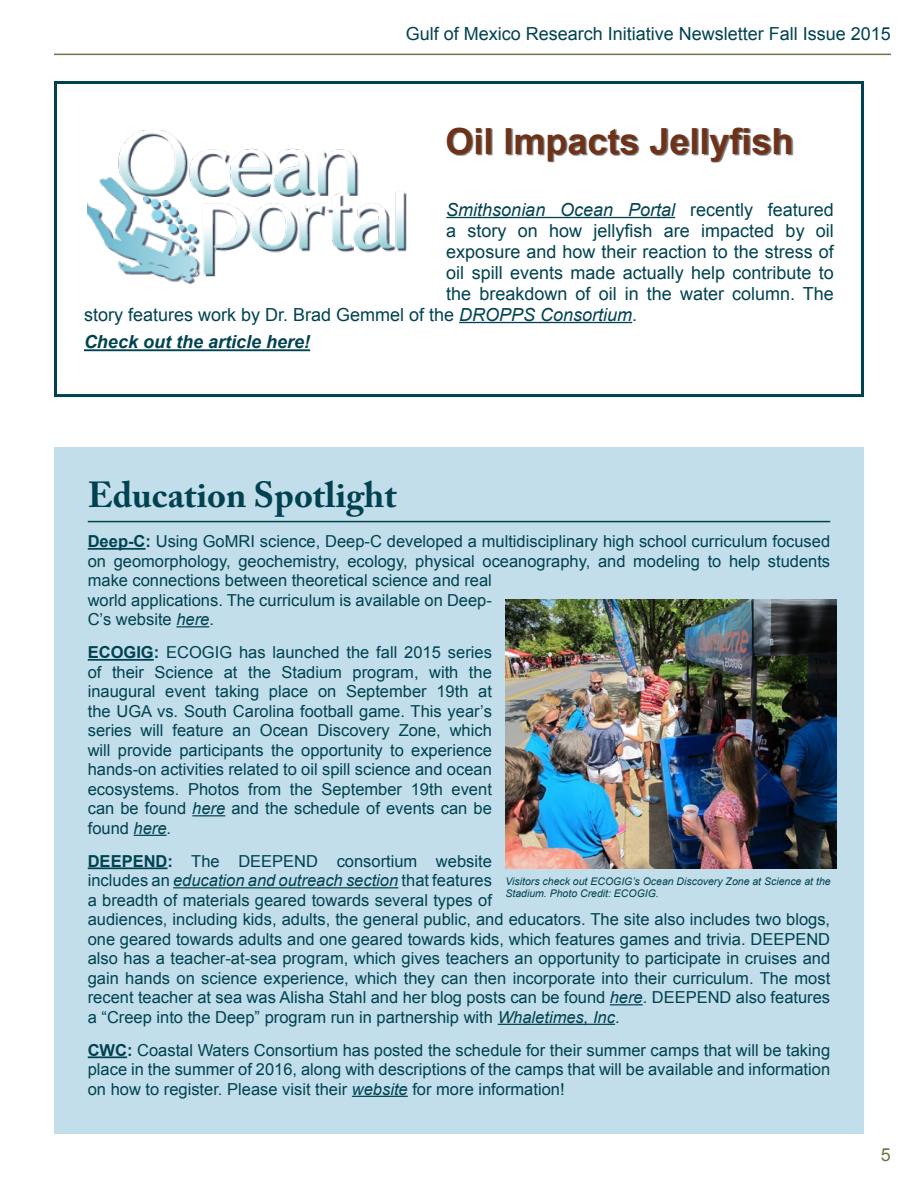
<style>
.page{position:relative;width:918px;height:1188px;background:#fff}
.page>*{position:absolute;margin:0;border:0;box-sizing:border-box;transform-origin:0 0}
.t1{font:700 36px "Arial";color:#6e3219}
.Article_Head_1{font:700 36px "Adobe Caslon Pro";color:#004250}
.t2{font:18px "Arial";color:#004250}
.t3{font:italic 18px "Arial";color:#004250}
.t4{font:italic 700 18px "Arial";color:#004250}
.t5{font:18px "Arial";color:#6e7645}
.t6{font:16.5px/19.5px "Arial";color:#004250}
.Captions{font:italic 10.5px/12px "Arial";color:#004250}
.s1{font-style:normal}
.s2{font-style:italic}
.s3{font-weight:700}
</style>
<div class="page">
<hr style="left:54px;top:54px;width:837px;height:1px;background:#6e7645">
<div style="left:54px;top:447px;width:810px;height:687px;background:#c2deea"></div>
<hr style="left:88px;top:521px;width:742px;height:1px;background:#004250">
<hr style="left:88px;top:548px;width:58px;height:2px;background:#004250">
<hr style="left:176px;top:626px;width:33px;height:1px;background:#004250">
<hr style="left:88px;top:659px;width:66px;height:2px;background:#004250">
<hr style="left:192px;top:815px;width:33px;height:1px;background:#004250">
<hr style="left:134px;top:835px;width:33px;height:1px;background:#004250">
<hr style="left:88px;top:867px;width:80px;height:2px;background:#004250">
<hr style="left:173px;top:887px;width:225px;height:1px;background:#004250">
<hr style="left:610px;top:1004px;width:33px;height:1px;background:#004250">
<hr style="left:498px;top:1024px;width:117px;height:1px;background:#004250">
<hr style="left:88px;top:1056px;width:39px;height:2px;background:#004250">
<hr style="left:352px;top:1096px;width:56px;height:1px;background:#004250">
<img style="left:505px;top:599px;width:332px;height:270px">
<hr style="left:446px;top:217px;width:229px;height:1px;background:#004250">
<hr style="left:459px;top:322px;width:173px;height:1px;background:#004250">
<hr style="left:84px;top:349px;width:226px;height:2px;background:#004250">
<div style="left:54px;top:81px;width:810px;height:316px;border:3px solid #004250"></div>
<img style="left:88px;top:130px;width:319px;height:154px">
<div style="left:447px;top:128px;width:346px;height:35px;background:#231f20;opacity:.67"></div>
<p class="t2" style="left:406px;top:22px;width:487px">Gulf of Mexico Research Initiative Newsletter Fall Issue 2015</p>
<p class="t1" style="left:446px;top:117px;width:350px">Oil Impacts Jellyfish</p>
<p class="t3" style="left:446px;top:198px;width:389px">Smithsonian Ocean Portal <span class="s1">recently featured</span></p>
<p class="t2" style="left:446px;top:218px;width:389px">a story on how jellyfish are impacted by oil</p>
<p class="t2" style="left:446px;top:239px;width:389px">exposure and how their reaction to the stress of</p>
<p class="t2" style="left:446px;top:260px;width:389px">oil spill events made actually help contribute to</p>
<p class="t2" style="left:446px;top:281px;width:389px">the breakdown of oil in the water column. The</p>
<p class="t2" style="left:84px;top:302px;width:555px">story features work by Dr. Brad Gemmel of the <span class="s2">DROPPS Consortium</span>.</p>
<p class="t4" style="left:84px;top:330px;width:228px">Check out the article here!</p>
<p class="Article_Head_1" style="left:88px;top:474px;width:310px">Education Spotlight</p>
<p class="t6" style="left:88px;top:532px;width:744px"><span class="s3">Deep-C:</span> Using GoMRI science, Deep-C developed a multidisciplinary high school curriculum focused on geomorphology, geochemistry, ecology, physical oceanography, and modeling to help students make connections between theoretical science and real<br>world applications. The curriculum is available on Deep-<br>C’s website <span class="s2">here</span>.</p>
<p class="t6" style="left:88px;top:643px;width:406px;text-align:justify"><span class="s3">ECOGIG:</span> ECOGIG has launched the fall 2015 series of their Science at the Stadium program, with the inaugural event taking place on September 19th at the UGA vs. South Carolina football game. This year’s series will feature an Ocean Discovery Zone, which will provide participants the opportunity to experience hands-on activities related to oil spill science and ocean ecosystems. Photos from the September 19th event can be found <span class="s2">here</span> and the schedule of events can be found <span class="s2">here</span>.</p>
<p class="t6" style="left:88px;top:851px;width:744px"><span class="s3">DEEPEND:</span> The DEEPEND consortium website<br>includes an <span class="s2">education and outreach section</span> that features<br>a breadth of materials geared towards several types of<br>audiences, including kids, adults, the general public, and educators. The site also includes two blogs, one geared towards adults and one geared towards kids, which features games and trivia. DEEPEND also has a teacher-at-sea program, which gives teachers an opportunity to participate in cruises and gain hands on science experience, which they can then incorporate into their curriculum. The most recent teacher at sea was Alisha Stahl and her blog posts can be found <span class="s2">here</span>. DEEPEND also features a “Creep into the Deep” program run in partnership with <span class="s2">Whaletimes, Inc</span>.</p>
<p class="t6" style="left:88px;top:1040px;width:744px;text-align:justify"><span class="s3">CWC:</span> Coastal Waters Consortium has posted the schedule for their summer camps that will be taking place in the summer of 2016, along with descriptions of the camps that will be available and information on how to register. Please visit their <span class="s2">website</span> for more information!</p>
<p class="Captions" style="left:505px;top:876px;width:327px">Visitors check out ECOGIG’s Ocean Discovery Zone at Science at the<br>Stadium. Photo Credit: ECOGIG.</p>
<p class="t5" style="left:881px;top:1143px;width:12px">5</p>
</div>
